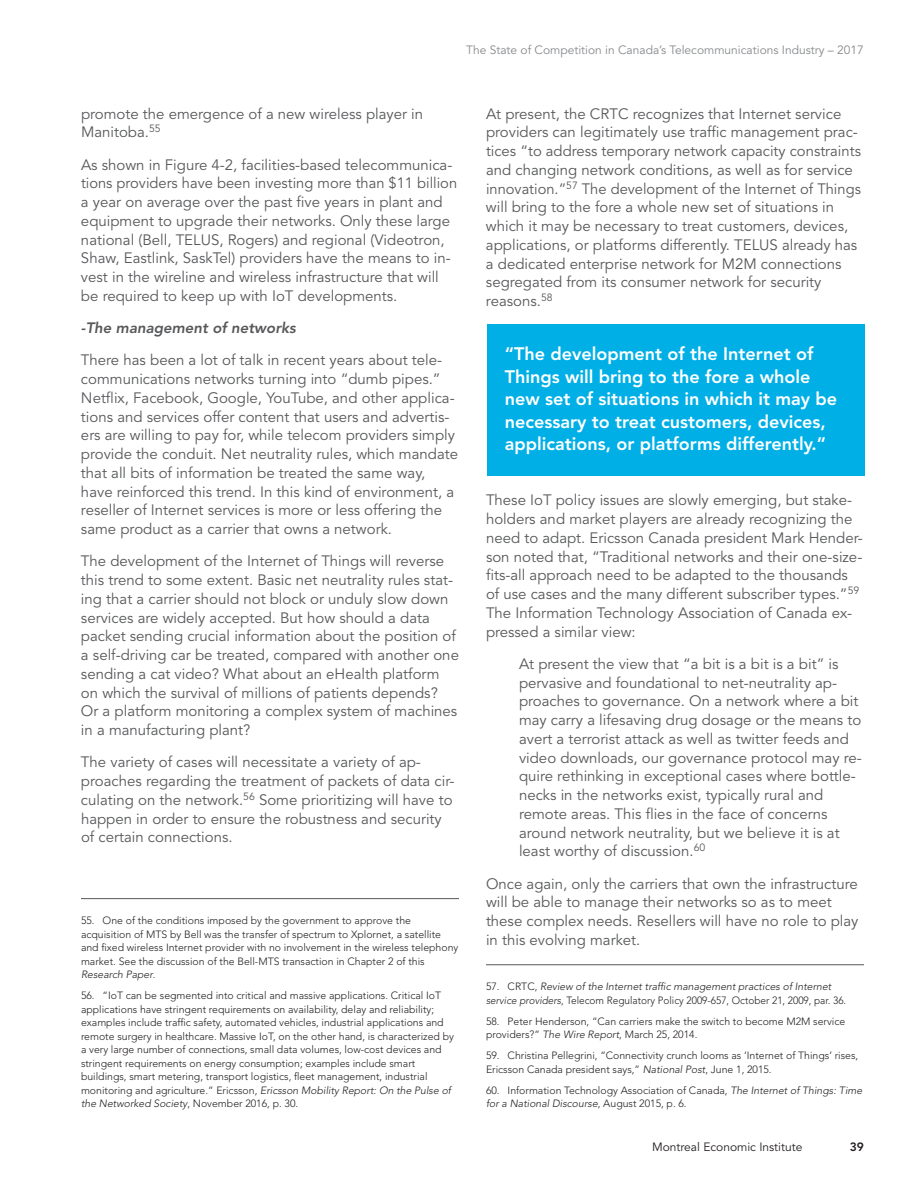
<style>
.page{position:relative;width:918px;height:1188px;background:#fff}
.page>*{position:absolute;margin:0;border:0;box-sizing:border-box;transform-origin:0 0}
.t1{font:800 18px/22.5px "Avenir LT Std";color:#fff}
.t2{font:15px/18.8px "Avenir LT Std";color:#57585a}
.t3{font:12px "Avenir LT Std";color:#87898c}
.t4{font:12px "Avenir LT Std";color:#231f20}
.t5{font:800 12px "Avenir LT Std";color:#231f20}
.t6{font:300 10.5px/13.5px "Avenir LT Std";color:#231f20}
.t7{font:italic 300 10.5px/13.5px "Avenir LT Std";color:#231f20}
.s1{font-weight:800;font-style:italic}
.s2{font-style:italic}
.s3{font-style:normal}
</style>
<div class="page">
<hr style="left:81px;top:898px;width:378px;height:1px;background:#57585a">
<hr style="left:486px;top:964px;width:378px;height:1px;background:#57585a">
<div style="left:487px;top:325px;width:378px;height:151px;background:#00afe6"></div>
<p class="t3" style="left:466px;top:43px;width:399px">The State of Competition in Canada’s Telecommunications Industry – 2017</p>
<p class="t2" style="left:81px;top:105px;width:344px">promote the emergence of a new wireless player in<br>Manitoba. <sup>55</sup></p>
<p class="t2" style="left:81px;top:156px;width:378px">As shown in Figure 4-2, facilities-based telecommunica&shy;tions providers have been investing more than $11 billion a year on average over the past five years in plant and equipment to upgrade their networks. Only these large national (Bell, TELUS, Rogers) and regional (Videotron, Shaw, Eastlink, SaskTel) providers have the means to in&shy;vest in the wireline and wireless infrastructure that will be required to keep up with IoT developments.</p>
<p class="t2" style="left:81px;top:312px;width:363px;line-height:32.2px"><span class="s1">-The management of networks<br></span>There has been a lot of talk in recent years about tele-</p>
<p class="t2" style="left:81px;top:370px;width:379px">communications networks turning into “dumb pipes. ” Netflix, Facebook, Google, YouTube, and other applica&shy;tions and services offer content that users and advertis&shy;ers are willing to pay for, while telecom providers simply provide the conduit. Net neutrality rules, which mandate that all bits of information be treated the same way, have reinforced this trend. In this kind of environment, a reseller of Internet services is more or less offering the same product as a carrier that owns a network.</p>
<p class="t2" style="left:81px;top:552px;width:380px">The development of the Internet of Things will reverse this trend to some extent. Basic net neutrality rules stat&shy;ing that a carrier should not block or unduly slow down services are widely accepted. But how should a data packet sending crucial information about the position of a self-driving car be treated, compared with another one sending a cat video? What about an eHealth platform on which the survival of millions of patients depends?<br>Or a platform monitoring a complex system of machines in a manufacturing plant?</p>
<p class="t2" style="left:81px;top:753px;width:375px">The variety of cases will necessitate a variety of ap&shy;proaches regarding the treatment of packets of data cir&shy;culating on the network. <sup>56</sup> Some prioritizing will have to happen in order to ensure the robustness and security of certain connections.</p>
<p class="t6" style="left:81px;top:914px;width:379px">55. One of the conditions imposed by the government to approve the acquisition of MTS by Bell was the transfer of spectrum to Xplornet, a satellite and fixed wireless Internet provider with no involvement in the wireless telephony market. See the discussion of the Bell-MTS transaction in Chapter 2 of this <span class="s2">Research Paper</span>.</p>
<p class="t6" style="left:81px;top:989px;width:374px">56. “IoT can be segmented into critical and massive applications. Critical IoT applications have stringent requirements on availability, delay and reliability; examples include traffic safety, automated vehicles, industrial applications and remote surgery in healthcare. Massive IoT, on the other hand, is characterized by a very large number of connections, small data volumes, low-cost devices and stringent requirements on energy consumption; examples include smart buildings, smart metering, transport logistics, fleet management, industrial monitoring and agriculture.” Ericsson, <span class="s2">Ericsson Mobility Report: On the Pulse of the Networked Society</span>, November 2016, p. 30.</p>
<p class="t2" style="left:486px;top:105px;width:377px">At present, the CRTC recognizes that Internet service providers can legitimately use traffic management prac&shy;tices “to address temporary network capacity constraints and changing network conditions, as well as for service innovation. ”<sup>57</sup> The development of the Internet of Things will bring to the fore a whole new set of situations in which it may be necessary to treat customers, devices, applications, or platforms differently. TELUS already has a dedicated enterprise network for M2M connections segregated from its consumer network for security reasons. <sup>58</sup></p>
<p class="t1" style="left:505px;top:343px;width:334px">“The development of the Internet of Things will bring to the fore a whole new set of situations in which it may be necessary to treat customers, devices, applications, or platforms differently.”</p>
<p class="t2" style="left:486px;top:491px;width:378px">These IoT policy issues are slowly emerging, but stake&shy;holders and market players are already recognizing the need to adapt. Ericsson Canada president Mark Hender&shy;son noted that, “Traditional networks and their one-size&shy;fits-all approach need to be adapted to the thousands of use cases and the many different subscriber types. ”<sup>59<br></sup>The Information Technology Association of Canada ex&shy;pressed a similar view:</p>
<p class="t2" style="left:519px;top:655px;width:344px">At present the view that “a bit is a bit is a bit” is pervasive and foundational to net-neutrality ap&shy;proaches to governance. On a network where a bit may carry a lifesaving drug dosage or the means to avert a terrorist attack as well as twitter feeds and video downloads, our governance protocol may re&shy;quire rethinking in exceptional cases where bottle&shy;necks in the networks exist, typically rural and remote areas. This flies in the face of concerns around network neutrality, but we believe it is at least worthy of discussion. <sup>60</sup></p>
<p class="t2" style="left:486px;top:874px;width:374px">Once again, only the carriers that own the infrastructure will be able to manage their networks so as to meet these complex needs. Resellers will have no role to play in this evolving market.</p>
<p class="t7" style="left:486px;top:980px;width:362px"><span class="s3">57. CRTC,</span> Review of the Internet traffic management practices of Internet service providers<span class="s3">, Telecom Regulatory Policy 2009-657, October 21, 2009, par. 36.</span></p>
<p class="t6" style="left:486px;top:1014px;width:361px">58. Peter Henderson, “Can carriers make the switch to become M2M service providers?” <span class="s2">The Wire Report</span>, March 25, 2014.</p>
<p class="t6" style="left:486px;top:1049px;width:374px">59. Christina Pellegrini, “Connectivity crunch looms as ‘Internet of Things’ rises,<br>Ericsson Canada president says,” <span class="s2">National Post</span>, June 1, 2015.</p>
<p class="t6" style="left:486px;top:1083px;width:378px">60. Information Technology Association of Canada, <span class="s2">The Internet of Things: Time for a National Discourse</span>, August 2015, p. 6.</p>
<p class="t4" style="left:652px;top:1140px;width:152px">Montreal Economic Institute</p>
<p class="t5" style="left:850px;top:1140px;width:16px">39</p>
</div>
